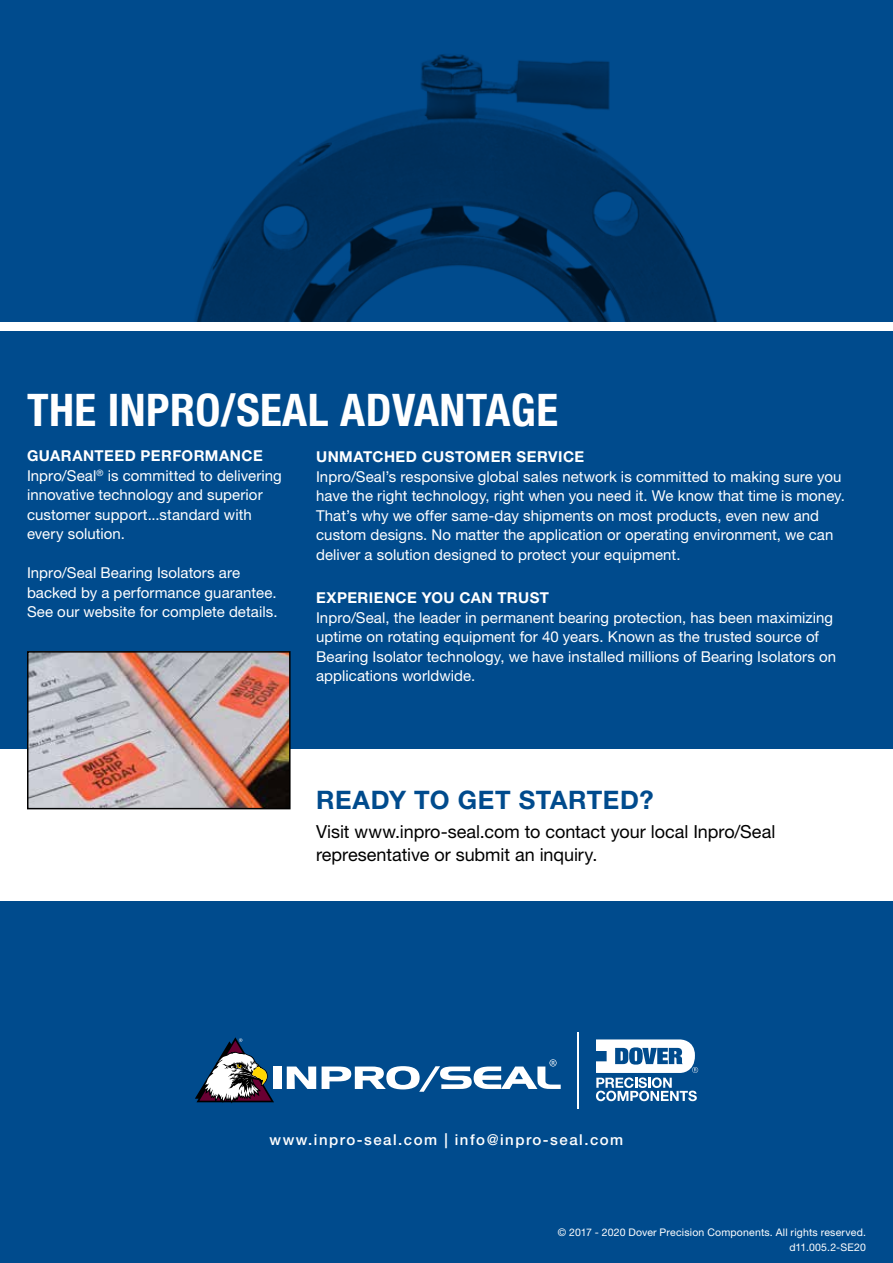
<style>
.page{position:relative;width:893px;height:1263px;background:#004b8d}
.page>*{position:absolute;margin:0;border:0;box-sizing:border-box;transform-origin:0 0}
.t1{font:700 condensed 45px "Helvetica Neue LT Std";letter-spacing:.01em;color:#fff}
.t2{font:700 25.5px "Helvetica Neue LT Pro";letter-spacing:.02em;color:#004b8d}
.t3{font:18px/22.5px "Helvetica Neue LT Std";letter-spacing:-.005em;color:#000}
.t4{font:15px/19.5px "Helvetica Neue LT Std";letter-spacing:.005em;color:#fff}
.t5{font:700 15px "Helvetica Neue LT Pro";letter-spacing:.03em;color:#fff}
.t6{font:500 15px "Helvetica Neue LT Std";letter-spacing:.1em;color:#fff}
.t7{font:10.5px/15px "Helvetica Neue LT Std";letter-spacing:.02em;color:#fff;text-align:right}
.s1{font-weight:700}
</style>
<div class="page">
<div style="left:0;top:749px;width:893px;height:151px;background:#fff"></div>
<img style="left:30px;top:654px;width:258px;height:152px">
<div style="left:27px;top:651px;width:264px;height:158px;border:2px solid #000"></div>
<svg style="left:596px;top:1039px;width:102px;height:62px"></svg>
<hr style="left:577px;top:1032px;width:2px;height:76px;background:#fff">
<div style="left:273px;top:1066px;width:8px;height:23px;background:#fff"></div>
<svg style="left:287px;top:1066px;width:29px;height:23px"></svg>
<svg style="left:195px;top:1037px;width:79px;height:66px"></svg>
<svg style="left:322px;top:1059px;width:239px;height:33px"></svg>
<img style="left:195px;top:54px;width:522px;height:268px">
<div style="left:0;top:322px;width:893px;height:9px;background:#fff"></div>
<h1 class="t1" style="left:27px;top:383px;width:533px">THE INPRO/SEAL ADVANTAGE</h1>
<p class="t4" style="left:27px;top:446px;width:256px"><span class="s1">GUARANTEED PERFORMANCE<br></span>Inpro/Seal<sup>®</sup> is committed to delivering innovative technology and superior customer support...standard with every solution.</p>
<p class="t4" style="left:27px;top:563px;width:252px">Inpro/Seal Bearing Isolators are backed by a performance guarantee.<br>See our website for complete details.</p>
<p class="t5" style="left:316px;top:447px;width:270px">UNMATCHED CUSTOMER SERVICE</p>
<p class="t4" style="left:316px;top:466px;width:531px">Inpro/Seal’s responsive global sales network is committed to making sure you have the right technology, right when you need it. We know that time is money.<br>That’s why we offer same-day shipments on most products, even new and custom designs. No matter the application or operating environment, we can deliver a solution designed to protect your equipment.</p>
<p class="t5" style="left:316px;top:588px;width:234px">EXPERIENCE YOU CAN TRUST</p>
<p class="t4" style="left:316px;top:607px;width:522px">Inpro/Seal, the leader in permanent bearing protection, has been maximizing uptime on rotating equipment for 40 years. Known as the trusted source of Bearing Isolator technology, we have installed millions of Bearing Isolators on applications worldwide.</p>
<h2 class="t2" style="left:316px;top:784px;width:339px">READY TO GET STARTED?</h2>
<p class="t3" style="left:316px;top:820px;width:461px">Visit www.inpro-seal.com to contact your local Inpro/Seal representative or submit an inquiry.</p>
<p class="t6" style="left:270px;top:1130px;width:355px">www.inpro-seal.com | info@inpro-seal.com</p>
<p class="t7" style="left:558px;top:1225px;width:310px">© 2017 - 2020 Dover Precision Components. All rights reserved. d11.005.2-SE20</p>
</div>
